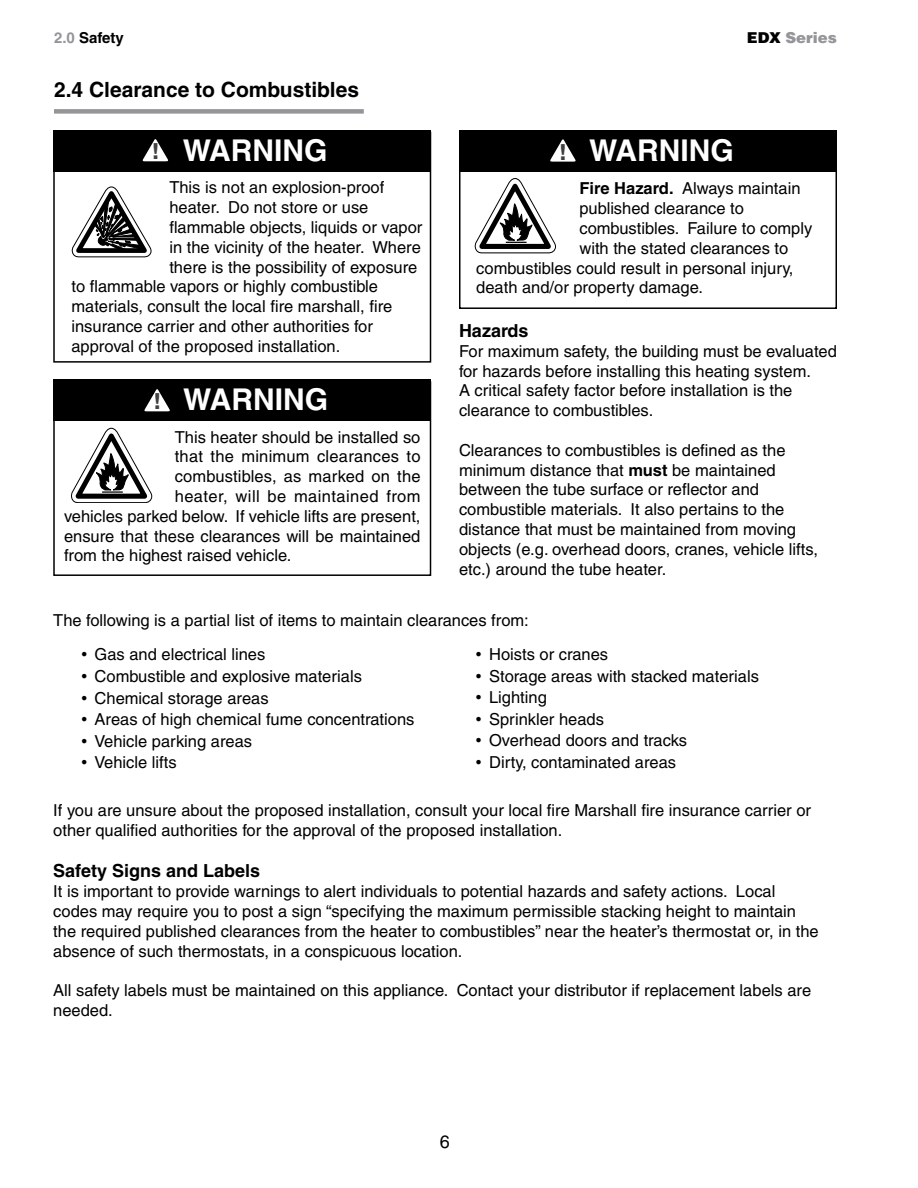
<style>
.page{position:relative;width:918px;height:1188px;background:#fff}
.page>*{position:absolute;margin:0;border:0;box-sizing:border-box;transform-origin:0 0}
.t1{font:700 30px "Helvetica";color:#fff}
.t2{font:900 condensed 21.15px "Helvetica";color:#404040}
.t3{font:700 21px "Helvetica";color:#000}
.t4{font:700 18px "Helvetica";color:#000}
.t5{font:18px "Helvetica";color:#000}
.t6{font:16.5px/19.8px "Helvetica";color:#000}
.t7{font:16.5px "Helvetica";letter-spacing:.025em;color:#000}
.t8{font:900 15px "Helvetica";color:#939598}
.t9{font:700 15px "Helvetica";color:#000}
.s1{color:#939598}
.s2{color:#000}
.s3{font-weight:700}
.s4{font-family:"Times New Roman";font-size:18px}
</style>
<div class="page">
<div style="left:53px;top:381px;width:378px;height:195px;border:2px solid #000"></div>
<div style="left:459px;top:131px;width:378px;height:178px;border:2px solid #000"></div>
<div style="left:53px;top:380px;width:378px;height:41px;background:#000"></div>
<div style="left:53px;top:132px;width:378px;height:231px;border:2px solid #000"></div>
<div style="left:53px;top:130px;width:378px;height:41px;background:#000"></div>
<div style="left:459px;top:130px;width:378px;height:41px;background:#000"></div>
<div style="left:54px;top:109px;width:310px;height:5px;background:#939598"></div>
<svg style="left:71px;top:428px;width:81px;height:75px"></svg>
<hr style="left:102px;top:491px;width:21px;height:2px;background:#000">
<svg style="left:475px;top:178px;width:81px;height:75px"></svg>
<svg style="left:72px;top:187px;width:79px;height:70px"></svg>
<svg style="left:144px;top:389px;width:26px;height:22px"></svg>
<svg style="left:550px;top:139px;width:26px;height:23px"></svg>
<svg style="left:143px;top:139px;width:25px;height:22px"></svg>
<p class="t9" style="left:54px;top:29px;width:71px"><span class="s1">2.0</span> Safety</p>
<p class="t3" style="left:54px;top:77px;width:307px">2.4 Clearance to Combustibles</p>
<p class="t8" style="left:747px;top:28px;width:92px"><span class="s2">EDX</span> Series</p>
<h1 class="t1" style="left:183px;top:132px;width:146px">WARNING</h1>
<h1 class="t1" style="left:589px;top:132px;width:146px">WARNING</h1>
<p class="t2" style="left:152px;top:138px;width:9px">!</p>
<p class="t2" style="left:560px;top:138px;width:9px">!</p>
<p class="t6" style="left:169px;top:178px;width:217px">This is not an explosion-proof</p>
<p class="t6" style="left:169px;top:197px;width:201px">heater. Do not store or use</p>
<p class="t6" style="left:169px;top:217px;width:255px">flammable objects, liquids or vapor</p>
<p class="t6" style="left:169px;top:237px;width:253px">in the vicinity of the heater. Where</p>
<p class="t6" style="left:169px;top:257px;width:250px">there is the possibility of exposure</p>
<p class="t6" style="left:71px;top:277px;width:308px">to flammable vapors or highly combustible</p>
<p class="t6" style="left:71px;top:296px;width:322px">materials, consult the local fire marshall, fire</p>
<p class="t6" style="left:71px;top:316px;width:303px">insurance carrier and other authorities for</p>
<p class="t6" style="left:71px;top:336px;width:270px">approval of the proposed installation.</p>
<p class="t2" style="left:154px;top:388px;width:9px">!</p>
<h1 class="t1" style="left:183px;top:382px;width:146px">WARNING</h1>
<p class="t6" style="left:175px;top:427px;width:247px">This heater should be installed so</p>
<p class="t6" style="left:175px;top:447px;width:247px">that the minimum clearances to</p>
<p class="t6" style="left:175px;top:466px;width:247px">combustibles, as marked on the</p>
<p class="t7" style="left:175px;top:487px;width:247px">heater, will be maintained from</p>
<p class="t6" style="left:64px;top:506px;width:358px">vehicles parked below. If vehicle lifts are present,</p>
<p class="t6" style="left:64px;top:526px;width:358px">ensure that these clearances will be maintained</p>
<p class="t6" style="left:64px;top:546px;width:229px">from the highest raised vehicle.</p>
<p class="t6" style="left:579px;top:179px;width:223px"><span class="s3">Fire Hazard.</span> Always maintain</p>
<p class="t6" style="left:579px;top:198px;width:166px">published clearance to</p>
<p class="t6" style="left:579px;top:218px;width:234px">combustibles. Failure to comply</p>
<p class="t6" style="left:579px;top:238px;width:210px">with the stated clearances to</p>
<p class="t6" style="left:476px;top:258px;width:319px">combustibles could result in personal injury,</p>
<p class="t6" style="left:476px;top:278px;width:228px">death and/or property damage.</p>
<p class="t4" style="left:459px;top:320px;width:71px">Hazards</p>
<p class="t6" style="left:459px;top:341px;width:379px">For maximum safety, the building must be evaluated for hazards before installing this heating system.<br>A critical safety factor before installation is the clearance to combustibles.</p>
<p class="t6" style="left:459px;top:440px;width:361px">Clearances to combustibles is defined as the minimum distance that <span class="s3">must</span> be maintained between the tube surface or reflector and combustible materials. It also pertains to the distance that must be maintained from moving objects (e.g. overhead doors, cranes, vehicle lifts, etc.) around the tube heater.</p>
<p class="t6" style="left:53px;top:610px;width:477px">The following is a partial list of items to maintain clearances from:</p>
<p class="t6" style="left:81px;top:645px;width:186px"><span class="s4">•</span> Gas and electrical lines</p>
<p class="t6" style="left:81px;top:666px;width:282px"><span class="s4">•</span> Combustible and explosive materials</p>
<p class="t6" style="left:81px;top:688px;width:189px"><span class="s4">•</span> Chemical storage areas</p>
<p class="t6" style="left:81px;top:709px;width:335px"><span class="s4">•</span> Areas of high chemical fume concentrations</p>
<p class="t6" style="left:81px;top:731px;width:173px"><span class="s4">•</span> Vehicle parking areas</p>
<p class="t6" style="left:81px;top:753px;width:97px"><span class="s4">•</span> Vehicle lifts</p>
<p class="t6" style="left:476px;top:644px;width:134px"><span class="s4">•</span> Hoists or cranes</p>
<p class="t6" style="left:476px;top:666px;width:285px"><span class="s4">•</span> Storage areas with stacked materials</p>
<p class="t6" style="left:476px;top:687px;width:73px"><span class="s4">•</span> Lighting</p>
<p class="t6" style="left:476px;top:709px;width:130px"><span class="s4">•</span> Sprinkler heads</p>
<p class="t6" style="left:476px;top:731px;width:213px"><span class="s4">•</span> Overhead doors and tracks</p>
<p class="t6" style="left:476px;top:752px;width:202px"><span class="s4">•</span> Dirty, contaminated areas</p>
<p class="t6" style="left:53px;top:800px;width:759px">If you are unsure about the proposed installation, consult your local fire Marshall fire insurance carrier or other qualified authorities for the approval of the proposed installation.</p>
<p class="t4" style="left:53px;top:860px;width:208px">Safety Signs and Labels</p>
<p class="t6" style="left:53px;top:881px;width:767px">It is important to provide warnings to alert individuals to potential hazards and safety actions. Local codes may require you to post a sign “specifying the maximum permissible stacking height to maintain the required published clearances from the heater to combustibles” near the heater’s thermostat or, in the absence of such thermostats, in a conspicuous location.</p>
<p class="t6" style="left:53px;top:980px;width:759px">All safety labels must be maintained on this appliance. Contact your distributor if replacement labels are needed.</p>
<p class="t5" style="left:440px;top:1131px;width:12px">6</p>
</div>
